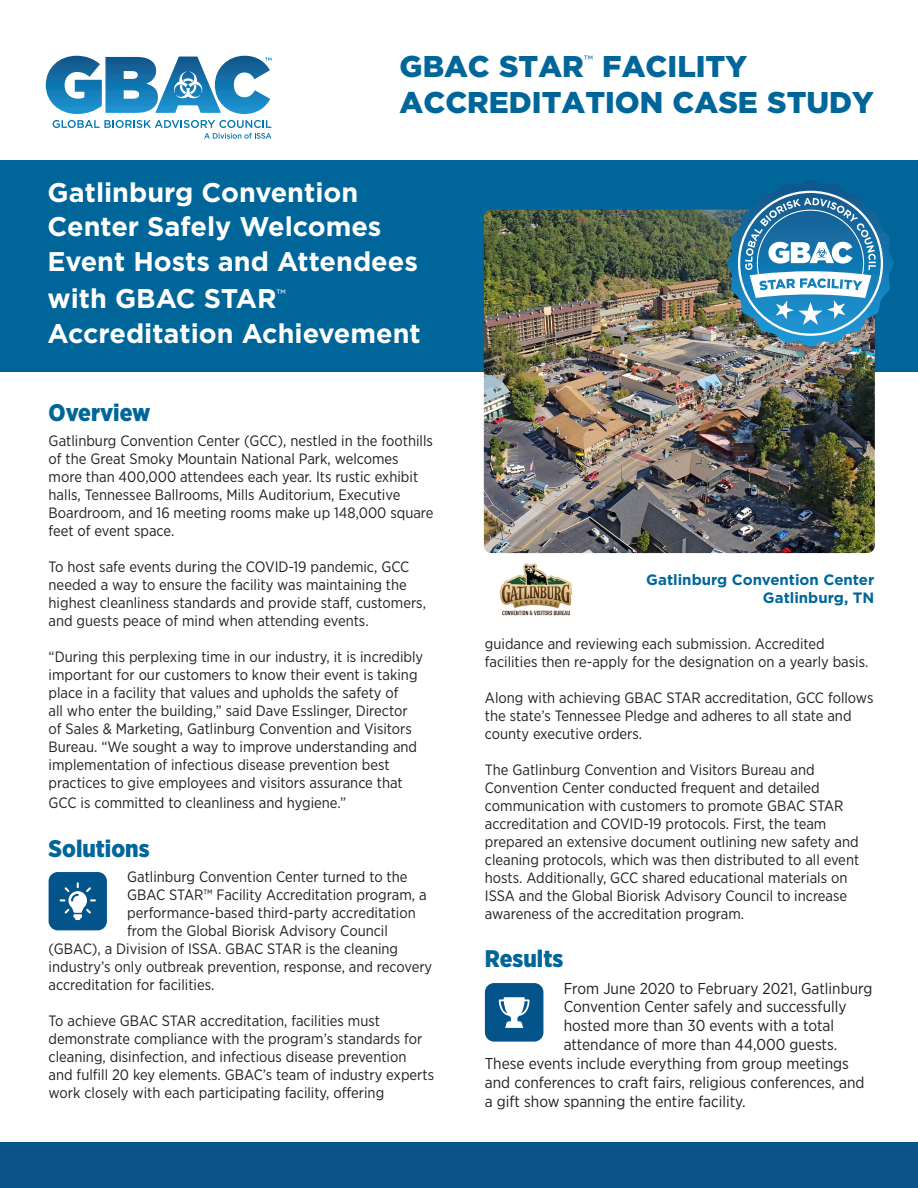
<style>
.page{position:relative;width:918px;height:1188px;background:#fff}
.page>*{position:absolute;margin:0;border:0;box-sizing:border-box;transform-origin:0 0}
.t1{font:900 30px/36px "Gotham";color:#069}
.t2{font:700 27px/34.5px "Gotham";color:#fff}
.t3{font:900 24px "Gotham Narrow";color:#069}
.t4{font:15.75px "Gotham Narrow";color:#231f20}
.t5{font:15px/18px "Gotham Narrow";color:#231f20}
.t6{font:700 15px "Gotham";color:#069}
.t7{font:13.5px "Gotham";color:#069}
</style>
<div class="page">
<div style="left:0;top:160px;width:918px;height:212px;background:#069"></div>
<div style="left:49px;top:872px;width:58px;height:58px;background:#03548a;border-radius:9px"></div>
<svg style="left:60px;top:882px;width:36px;height:38px"></svg>
<div style="left:485px;top:983px;width:58px;height:59px;background:#03548a;border-radius:9px"></div>
<svg style="left:499px;top:997px;width:31px;height:31px"></svg>
<img style="left:499px;top:553px;width:75px;height:63px">
<img style="left:484px;top:210px;width:391px;height:343px">
<img style="left:727px;top:180px;width:167px;height:167px">
<div style="left:0;top:1142px;width:918px;height:46px;background:#0b5489"></div>
<svg style="left:53px;top:120px;width:218px;height:19px"></svg>
<svg style="left:46px;top:56px;width:225px;height:58px"></svg>
<p class="t1" style="left:400px;top:48px;width:186px">GBAC STAR</p>
<p class="t7" style="left:584px;top:52px;width:11px">™</p>
<p class="t1" style="left:400px;top:48px;width:476px;text-indent:203px">FACILITY<br>ACCREDITATION CASE STUDY</p>
<p class="t2" style="left:48px;top:175px;width:312px">Gatlinburg Convention</p>
<p class="t2" style="left:48px;top:209px;width:372px">Center Safely Welcomes<br>Event Hosts and Attendees</p>
<p class="t2" style="left:48px;top:281px;width:375px">with GBAC STAR<sup>™<br></sup>Accreditation Achievement</p>
<p class="t3" style="left:49px;top:397px;width:103px">Overview</p>
<p class="t5" style="left:49px;top:432px;width:386px">Gatlinburg Convention Center (GCC), nestled in the foothills of the Great Smoky Mountain National Park, welcomes more than 400,000 attendees each year. Its rustic exhibit halls, Tennessee Ballrooms, Mills Auditorium, Executive Boardroom, and 16 meeting rooms make up 148,000 square feet of event space.</p>
<p class="t5" style="left:49px;top:558px;width:379px">To host safe events during the COVID-19 pandemic, GCC needed a way to ensure the facility was maintaining the highest cleanliness standards and provide staff, customers, and guests peace of mind when attending events.</p>
<p class="t5" style="left:49px;top:648px;width:376px">“During this perplexing time in our industry, it is incredibly important for our customers to know their event is taking place in a facility that values and upholds the safety of<br>all who enter the building,” said Dave Esslinger, Director of Sales &amp; Marketing, Gatlinburg Convention and Visitors Bureau. “We sought a way to improve understanding and implementation of infectious disease prevention best practices to give employees and visitors assurance that</p>
<p class="t5" style="left:49px;top:793px;width:299px">GCC is committed to cleanliness and hygiene.”</p>
<p class="t3" style="left:49px;top:833px;width:102px">Solutions</p>
<p class="t5" style="left:127px;top:868px;width:282px">Gatlinburg Convention Center turned to the</p>
<p class="t5" style="left:127px;top:886px;width:301px">GBAC STAR™ Facility Accreditation program, a</p>
<p class="t5" style="left:127px;top:904px;width:290px">performance-based third-party accreditation</p>
<p class="t5" style="left:127px;top:922px;width:262px">from the Global Biorisk Advisory Council</p>
<p class="t5" style="left:49px;top:940px;width:351px">(GBAC), a Division of ISSA. GBAC STAR is the cleaning</p>
<p class="t5" style="left:49px;top:958px;width:385px">industry’s only outbreak prevention, response, and recovery</p>
<p class="t5" style="left:49px;top:976px;width:167px">accreditation for facilities.</p>
<p class="t5" style="left:49px;top:1012px;width:387px">To achieve GBAC STAR accreditation, facilities must demonstrate compliance with the program’s standards for cleaning, disinfection, and infectious disease prevention and fulfill 20 key elements. GBAC’s team of industry experts work closely with each participating facility, offering</p>
<p class="t6" style="left:646px;top:570px;width:230px">Gatlinburg Convention Center</p>
<p class="t6" style="left:763px;top:588px;width:113px">Gatlinburg, TN</p>
<p class="t5" style="left:485px;top:635px;width:385px">guidance and reviewing each submission. Accredited facilities then re-apply for the designation on a yearly basis.</p>
<p class="t5" style="left:485px;top:689px;width:390px">Along with achieving GBAC STAR accreditation, GCC follows the state’s Tennessee Pledge and adheres to all state and county executive orders.</p>
<p class="t5" style="left:485px;top:761px;width:376px">The Gatlinburg Convention and Visitors Bureau and Convention Center conducted frequent and detailed communication with customers to promote GBAC STAR accreditation and COVID-19 protocols. First, the team prepared an extensive document outlining new safety and cleaning protocols, which was then distributed to all event hosts. Additionally, GCC shared educational materials on ISSA and the Global Biorisk Advisory Council to increase awareness of the accreditation program.</p>
<p class="t3" style="left:485px;top:943px;width:80px">Results</p>
<p class="t4" style="left:564px;top:978px;width:310px">From June 2020 to February 2021, Gatlinburg</p>
<p class="t4" style="left:564px;top:997px;width:284px">Convention Center safely and successfully</p>
<p class="t4" style="left:564px;top:1016px;width:272px">hosted more than 30 events with a total</p>
<p class="t4" style="left:564px;top:1035px;width:275px">attendance of more than 44,000 guests.</p>
<p class="t4" style="left:485px;top:1054px;width:365px">These events include everything from group meetings</p>
<p class="t4" style="left:485px;top:1073px;width:381px">and conferences to craft fairs, religious conferences, and</p>
<p class="t4" style="left:485px;top:1092px;width:262px">a gift show spanning the entire facility.</p>
</div>
